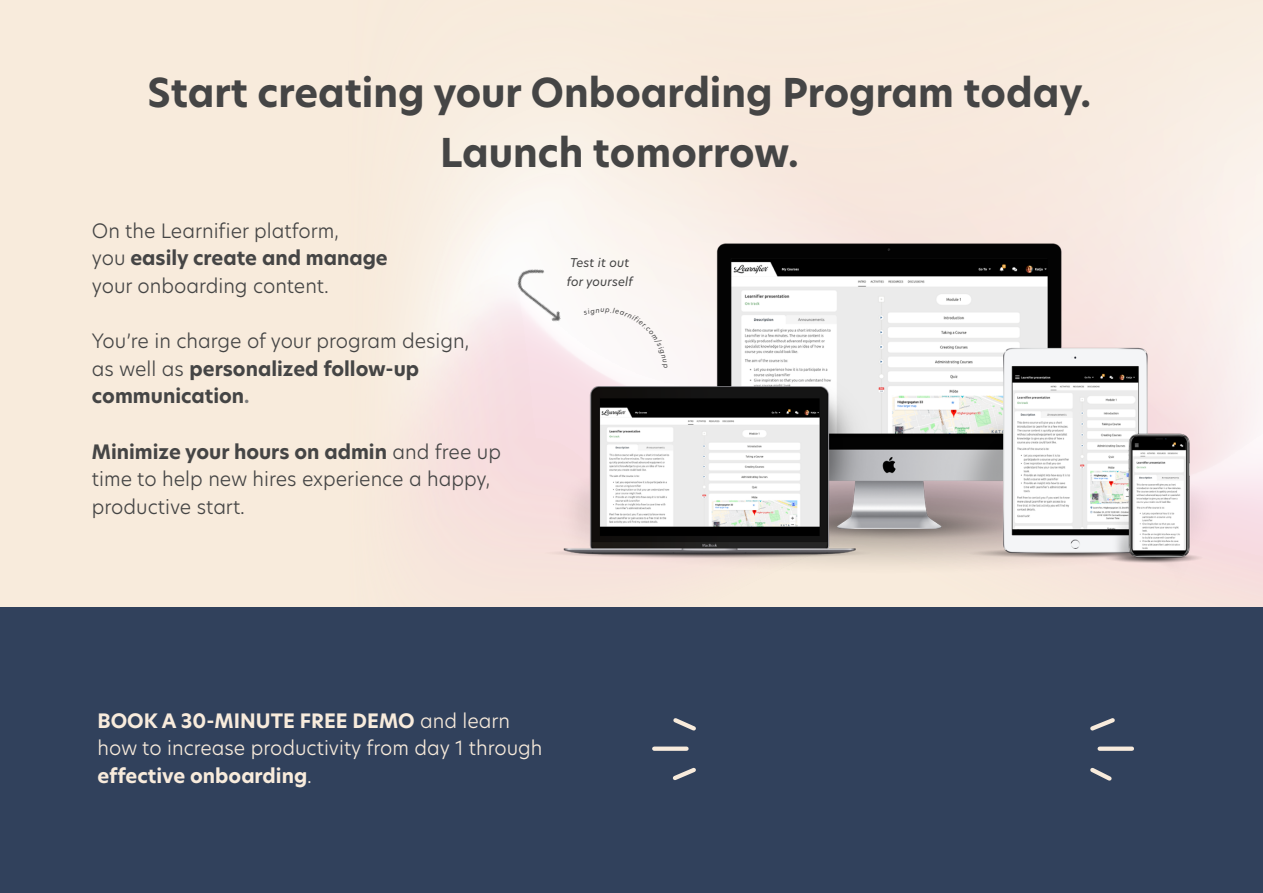
<style>
.page{position:relative;width:1263px;height:893px;background:#f8ebdc}
.page>*{position:absolute;margin:0;border:0;box-sizing:border-box;transform-origin:0 0}
.t1{font:700 39px/60.6px "Hero New";color:#454545;text-align:center}
.t2{font:300 19.5px/27.6px "Hero New";color:#454545}
.t3{font:300 19.5px/27.6px "Hero New";color:#f8ebdc}
.t4{font:italic 11.85px/18.9px "Hero New";letter-spacing:.01em;color:#454545}
.s1{font-weight:700}
.s2{font-weight:700;color:#7d7d7d}
</style>
<div class="page">
<img style="left:416px;top:90px;width:847px;height:514px">
<div style="left:0;top:607px;width:1263px;height:286px;background:#31415c"></div>
<svg style="left:673px;top:718px;width:23px;height:13px"></svg>
<svg style="left:672px;top:767px;width:24px;height:13px"></svg>
<div style="left:654px;top:746px;width:32px;height:5px;background:#f8ebdc"></div>
<svg style="left:1090px;top:718px;width:25px;height:13px"></svg>
<svg style="left:1090px;top:767px;width:22px;height:14px"></svg>
<div style="left:1100px;top:746px;width:32px;height:5px;background:#f8ebdc"></div>
<img style="left:539px;top:222px;width:705px;height:365px">
<img style="left:495px;top:253px;width:101px;height:95px">
<div style="left:584px;top:308px;width:83px;height:60px;background:#fbf8f8"></div>
<h1 class="t1" style="left:148px;top:62px;width:945px">Start creating your Onboarding Program today.<br>Launch tomorrow.</h1>
<p class="t2" style="left:92px;top:216px;width:297px">On the Learnifier platform,<br>you <span class="s1">easily create and manage </span>your onboarding content.</p>
<p class="t2" style="left:92px;top:327px;width:379px">You’re in charge of your program design, as well as <span class="s1">personalized follow-up communication</span><span class="s2">.</span></p>
<p class="t2" style="left:92px;top:437px;width:411px"><span class="s1">Minimize your hours on admin</span> and free up time to help new hires experience a happy, productive start.</p>
<p class="t4" style="left:567px;top:253px;width:68px">Test it out for yourself</p>
<p class="t3" style="left:97px;top:706px;width:447px"><span class="s1">BOOK A 30-MINUTE FREE DEMO</span> and learn how to increase productivity from day 1 through <span class="s1">effective onboarding</span>.</p>
</div>
